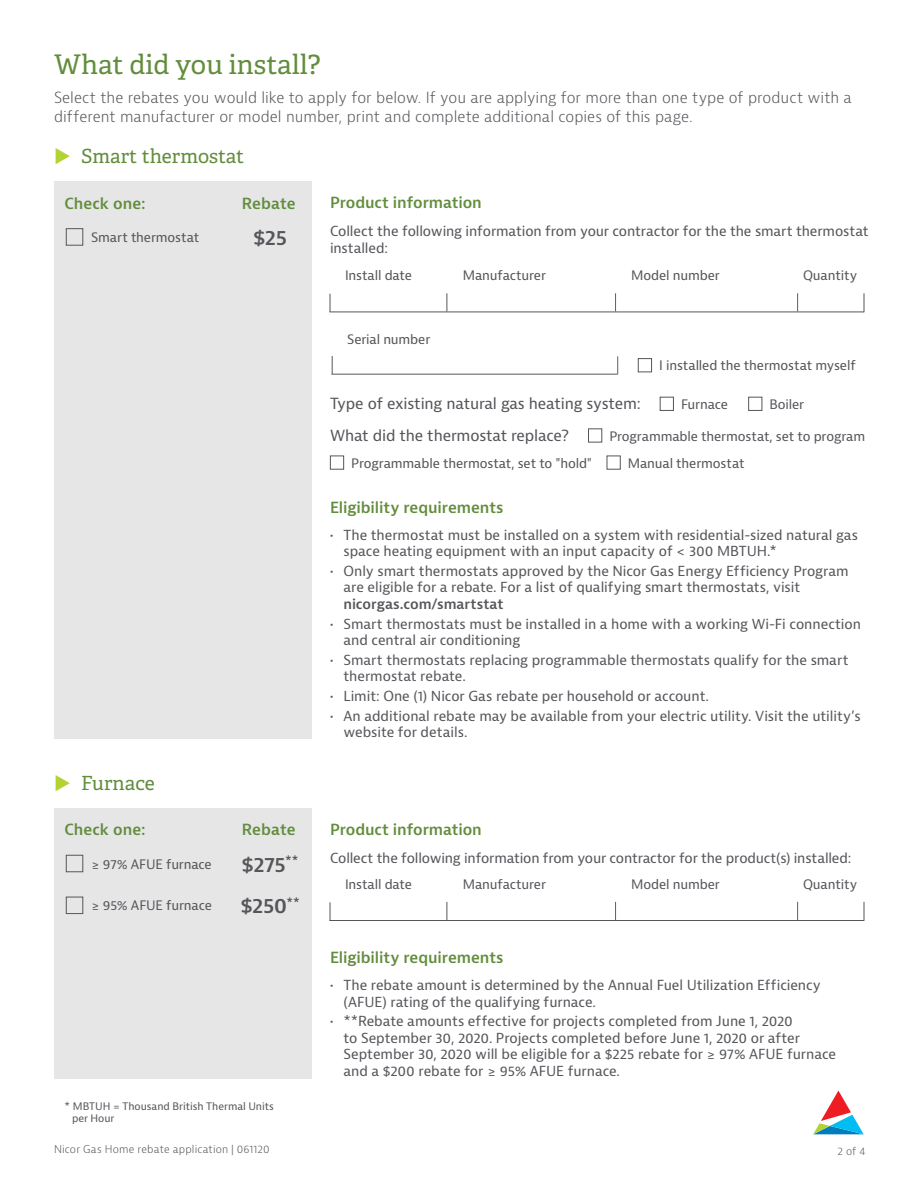
<style>
.page{position:relative;width:918px;height:1188px;background:#fff}
.page>*{position:absolute;margin:0;border:0;box-sizing:border-box;transform-origin:0 0}
.t1{font:27px "Adelle";color:#628d3c}
.t2{font:600 20.25px "Bernina Sans";letter-spacing:-.02em;color:#54565a}
.t3{font:19.5px "Adelle";color:#628d3c}
.t4{font:300 15px/19.5px "Bernina Sans";color:#54565a}
.t5{font:600 15px "Bernina Sans";letter-spacing:-.005em;color:#628d3c}
.t6{font:15px "Bernina Sans";letter-spacing:-.01em;color:#54565a}
.t7{font:13.5px/16.5px "Bernina Sans";letter-spacing:-.005em;color:#54565a}
.t8{font:600 13.5px "Bernina Sans";color:#54565a}
.t9{font:12.75px "Bernina Sans";letter-spacing:-.01em;color:#54565a}
.t10{font:600 11.85px "Bernina Sans";color:#54565a}
.t11{font:300 10.5px "Bernina Sans";letter-spacing:.015em;color:#54565a}
.t12{font:10.2px/12px "Bernina Sans";color:#54565a}
</style>
<div class="page">
<svg style="left:813px;top:1091px;width:51px;height:43px"></svg>
<div style="left:54px;top:808px;width:258px;height:271px;background:#e6e6e7"></div>
<div style="left:66px;top:855px;width:17px;height:17px;border:1px solid #54565a"></div>
<div style="left:66px;top:897px;width:17px;height:17px;border:1px solid #54565a"></div>
<hr style="left:329px;top:920px;width:535px;height:1px;background:#54565a">
<svg style="left:330px;top:902px;width:1px;height:18px"></svg>
<svg style="left:864px;top:902px;width:1px;height:19px"></svg>
<svg style="left:447px;top:902px;width:1px;height:18px"></svg>
<svg style="left:615px;top:902px;width:1px;height:18px"></svg>
<svg style="left:797px;top:902px;width:1px;height:18px"></svg>
<div style="left:54px;top:181px;width:258px;height:558px;background:#e6e6e7"></div>
<div style="left:66px;top:228px;width:17px;height:18px;border:1px solid #54565a"></div>
<hr style="left:329px;top:312px;width:535px;height:1px;background:#54565a">
<svg style="left:330px;top:294px;width:1px;height:18px"></svg>
<svg style="left:864px;top:293px;width:1px;height:19px"></svg>
<svg style="left:447px;top:293px;width:1px;height:18px"></svg>
<svg style="left:615px;top:293px;width:1px;height:18px"></svg>
<svg style="left:797px;top:293px;width:1px;height:18px"></svg>
<hr style="left:332px;top:374px;width:285px;height:1px;background:#54565a">
<svg style="left:332px;top:356px;width:1px;height:18px"></svg>
<svg style="left:617px;top:356px;width:1px;height:19px"></svg>
<div style="left:638px;top:358px;width:14px;height:14px;border:1px solid #54565a"></div>
<div style="left:660px;top:397px;width:14px;height:14px;border:1px solid #54565a"></div>
<div style="left:748px;top:397px;width:14px;height:14px;border:1px solid #54565a"></div>
<div style="left:588px;top:428px;width:14px;height:14px;border:1px solid #54565a"></div>
<div style="left:330px;top:456px;width:14px;height:14px;border:1px solid #54565a"></div>
<div style="left:607px;top:456px;width:14px;height:14px;border:1px solid #54565a"></div>
<h1 class="t1" style="left:54px;top:48px;width:268px">What did you install?</h1>
<p class="t4" style="left:54px;top:88px;width:799px">Select the rebates you would like to apply for below. If you are applying for more than one type of product with a different manufacturer or model number, print and complete additional copies of this page.</p>
<h3 class="t3" style="left:81px;top:144px;width:165px">Smart thermostat</h3>
<p class="t5" style="left:64px;top:194px;width:83px">Check one:</p>
<p class="t5" style="left:242px;top:194px;width:55px">Rebate</p>
<p class="t9" style="left:91px;top:229px;width:110px">Smart thermostat</p>
<h2 class="t2" style="left:253px;top:225px;width:36px">$25</h2>
<h3 class="t3" style="left:81px;top:771px;width:75px">Furnace</h3>
<p class="t5" style="left:64px;top:820px;width:83px">Check one:</p>
<p class="t5" style="left:242px;top:820px;width:55px">Rebate</p>
<p class="t9" style="left:91px;top:856px;width:122px">≥ 97% AFUE furnace</p>
<p class="t9" style="left:91px;top:897px;width:122px">≥ 95% AFUE furnace</p>
<p class="t10" style="left:285px;top:853px;width:15px">**</p>
<h2 class="t2" style="left:240px;top:893px;width:49px">$250</h2>
<h2 class="t2" style="left:242px;top:851px;width:46px">$275</h2>
<p class="t10" style="left:286px;top:895px;width:15px">**</p>
<p class="t12" style="left:72px;top:1100px;width:204px;text-indent:-8px">* MBTUH = Thousand British Thermal Units per Hour</p>
<p class="t5" style="left:330px;top:193px;width:153px">Product information</p>
<p class="t7" style="left:330px;top:223px;width:540px">Collect the following information from your contractor for the the smart thermostat installed:</p>
<p class="t9" style="left:345px;top:267px;width:69px">Install date</p>
<p class="t9" style="left:463px;top:267px;width:85px">Manufacturer</p>
<p class="t9" style="left:631px;top:267px;width:90px">Model number</p>
<p class="t9" style="left:803px;top:267px;width:56px">Quantity</p>
<p class="t9" style="left:347px;top:331px;width:85px">Serial number</p>
<p class="t9" style="left:659px;top:357px;width:198px">I installed the thermostat myself</p>
<p class="t6" style="left:330px;top:394px;width:312px">Type of existing natural gas heating system:</p>
<p class="t9" style="left:681px;top:396px;width:49px">Furnace</p>
<p class="t9" style="left:770px;top:396px;width:36px">Boiler</p>
<p class="t6" style="left:330px;top:426px;width:240px">What did the thermostat replace?</p>
<p class="t9" style="left:609px;top:428px;width:257px">Programmable thermostat, set to program</p>
<p class="t9" style="left:351px;top:455px;width:243px">Programmable thermostat, set to "hold"</p>
<p class="t9" style="left:628px;top:455px;width:118px">Manual thermostat</p>
<p class="t5" style="left:330px;top:498px;width:175px">Eligibility requirements</p>
<p class="t7" style="left:344px;top:527px;width:516px;text-indent:-14px">• The thermostat must be installed on a system with residential-sized natural gas space heating equipment with an input capacity of &lt; 300 MBTUH.*</p>
<p class="t7" style="left:344px;top:563px;width:507px;text-indent:-14px">• Only smart thermostats approved by the Nicor Gas Energy Efficiency Program are eligible for a rebate. For a list of qualifying smart thermostats, visit</p>
<p class="t8" style="left:344px;top:595px;width:162px">nicorgas.com/smartstat</p>
<p class="t7" style="left:344px;top:616px;width:519px;text-indent:-14px">• Smart thermostats must be installed in a home with a working Wi-Fi connection and central air conditioning</p>
<p class="t7" style="left:344px;top:652px;width:507px;text-indent:-14px">• Smart thermostats replacing programmable thermostats qualify for the smart thermostat rebate.</p>
<p class="t7" style="left:330px;top:688px;width:380px">• Limit: One (1) Nicor Gas rebate per household or account.</p>
<p class="t7" style="left:344px;top:708px;width:519px;text-indent:-14px">• An additional rebate may be available from your electric utility. Visit the utility’s website for details.</p>
<p class="t5" style="left:330px;top:820px;width:153px">Product information</p>
<p class="t7" style="left:330px;top:850px;width:523px">Collect the following information from your contractor for the product(s) installed:</p>
<p class="t9" style="left:345px;top:876px;width:69px">Install date</p>
<p class="t9" style="left:463px;top:876px;width:85px">Manufacturer</p>
<p class="t9" style="left:631px;top:876px;width:90px">Model number</p>
<p class="t9" style="left:803px;top:876px;width:56px">Quantity</p>
<p class="t5" style="left:330px;top:948px;width:175px">Eligibility requirements</p>
<p class="t7" style="left:344px;top:977px;width:479px;text-indent:-14px">• The rebate amount is determined by the Annual Fuel Utilization Efficiency (AFUE) rating of the qualifying furnace.</p>
<p class="t7" style="left:344px;top:1013px;width:494px;text-indent:-14px">• **Rebate amounts effective for projects completed from June 1, 2020<br>to September 30, 2020. Projects completed before June 1, 2020 or after September 30, 2020 will be eligible for a $225 rebate for ≥ 97% AFUE furnace and a $200 rebate for ≥ 95% AFUE furnace.</p>
<p class="t11" style="left:54px;top:1142px;width:217px">Nicor Gas Home rebate application | 061120</p>
<p class="t11" style="left:838px;top:1145px;width:30px">2 of 4</p>
</div>
